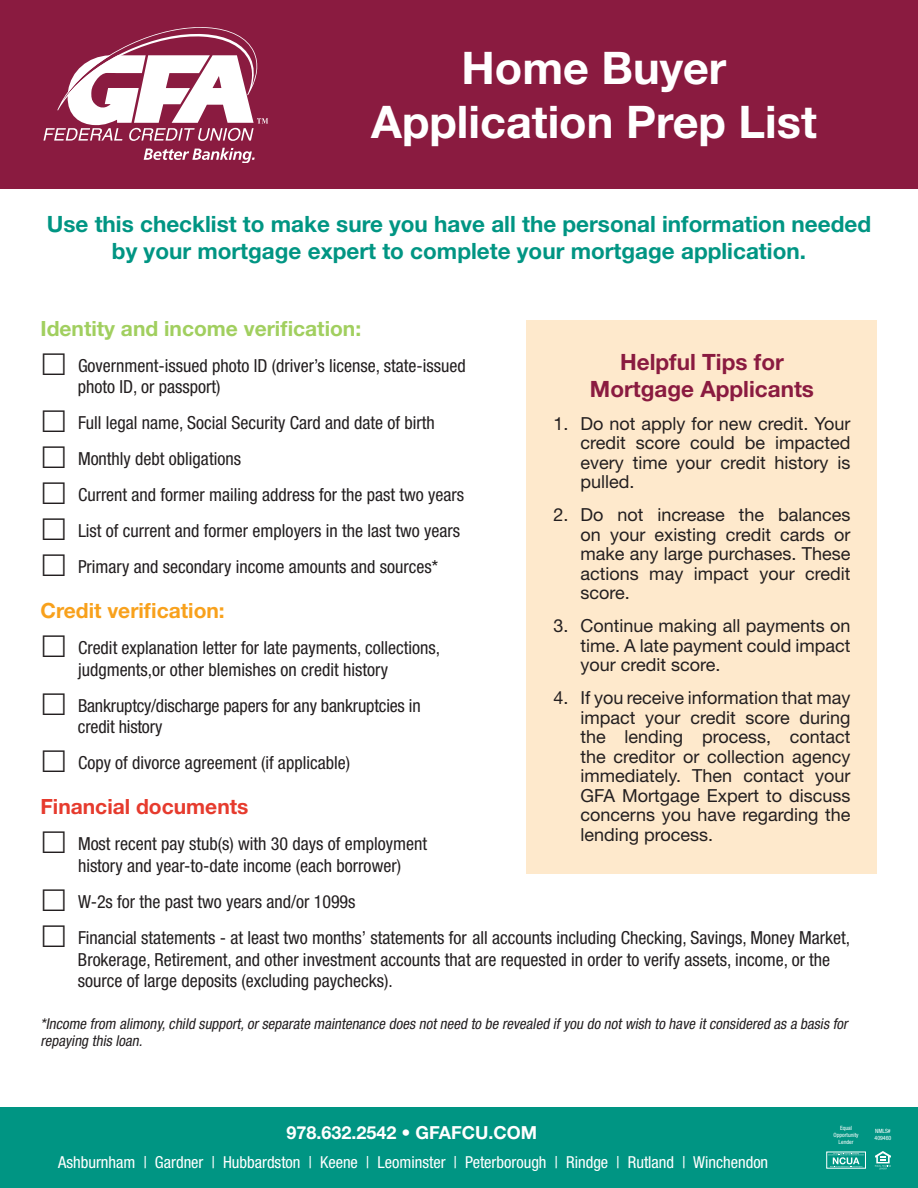
<style>
.page{position:relative;width:918px;height:1188px;background:#fff}
.page>*{position:absolute;margin:0;border:0;box-sizing:border-box;transform-origin:0 0}
.t1{font:700 45px/54px "Helvetica Neue LT Std";color:#fff;text-align:center}
.t2{font:700 22.5px/27px "Helvetica Neue LT Std";color:#009583;text-align:center}
.t3{font:700 22.5px/27px "Helvetica Neue LT Std";color:#8a1b40;text-align:center}
.t4{font:700 21px "Helvetica Neue LT Std";color:#a1cf5f}
.t5{font:700 21px "Helvetica Neue LT Std";color:#f8a11c}
.t6{font:700 21px "Helvetica Neue LT Std";color:#e63b2e}
.t7{font:condensed 18px/21.6px "Helvetica Neue LT Std";color:#231f20}
.t8{font:18px/19.5px "Helvetica Neue LT Std";color:#231f20;text-align:justify}
.t9{font:700 18px "Helvetica Neue LT Std";color:#fff}
.t10{font:condensed 16.5px "Helvetica Neue LT Std";color:#fff}
.t11{font:italic condensed 15px/16.5px "Helvetica Neue LT Std";color:#231f20}
.t12{font:condensed 5.85px/7.1px "Helvetica Neue LT Std";color:#fff;text-align:center}
</style>
<div class="page">
<div style="left:0;top:1107px;width:918px;height:81px;background:#009583"></div>
<svg style="left:875px;top:1151px;width:16px;height:18px"></svg>
<div style="left:826px;top:1152px;width:40px;height:16px;border:1px solid #fff"></div>
<svg style="left:828px;top:1153px;width:37px;height:15px"></svg>
<div style="left:526px;top:321px;width:352px;height:553px;background:#fee9cc"></div>
<div style="left:0;top:0;width:918px;height:189px;background:#8a1b40"></div>
<svg style="left:144px;top:148px;width:111px;height:15px"></svg>
<svg style="left:43px;top:27px;width:225px;height:114px"></svg>
<h1 class="t1" style="left:371px;top:40px;width:447px">Home Buyer<br>Application Prep List</h1>
<p class="t2" style="left:47px;top:210px;width:826px">Use this checklist to make sure you have all the personal information needed by your mortgage expert to complete your mortgage application.</p>
<p class="t4" style="left:40px;top:315px;width:322px">Identity and income verification:</p>
<p class="t7" style="left:78px;top:354px;width:389px">Government-issued photo ID (driver’s license, state-issued photo ID, or passport)</p>
<p class="t7" style="left:78px;top:405px;width:388px;line-height:36px">Full legal name, Social Security Card and date of birth Monthly debt obligations<br>Current and former mailing address for the past two years List of current and former employers in the last two years Primary and secondary income amounts and sources*</p>
<p class="t5" style="left:40px;top:598px;width:186px">Credit verification:</p>
<p class="t7" style="left:78px;top:637px;width:364px">Credit explanation letter for late payments, collections, judgments,or other blemishes on credit history</p>
<p class="t7" style="left:78px;top:695px;width:344px">Bankruptcy/discharge papers for any bankruptcies in credit history</p>
<p class="t7" style="left:78px;top:752px;width:274px">Copy of divorce agreement (if applicable)</p>
<p class="t6" style="left:40px;top:794px;width:209px">Financial documents</p>
<p class="t7" style="left:78px;top:833px;width:351px">Most recent pay stub(s) with 30 days of employment history and year-to-date income (each borrower)</p>
<p class="t7" style="left:78px;top:884px;width:774px;line-height:36px">W-2s for the past two years and/or 1099s<br>Financial statements - at least two months’ statements for all accounts including Checking, Savings, Money Market,</p>
<p class="t7" style="left:78px;top:948px;width:754px">Brokerage, Retirement, and other investment accounts that are requested in order to verify assets, income, or the source of large deposits (excluding paychecks).</p>
<p class="t11" style="left:40px;top:1016px;width:812px">*Income from alimony,child support,orseparate maintenance does notneed to be revealed ifyou do notwish to have itconsidered as a basis for repaying this loan.</p>
<p class="t3" style="left:590px;top:348px;width:226px">Helpful Tips for<br>Mortgage Applicants</p>
<p class="t8" style="left:580px;top:413px;width:272px;text-indent:-27px">1. Do not apply for new credit. Your credit score could be impacted every time your credit history is pulled.</p>
<p class="t8" style="left:580px;top:505px;width:272px;text-indent:-27px">2. Do not increase the balances on your existing credit cards or make any large purchases. These actions may impact your credit score.</p>
<p class="t8" style="left:580px;top:616px;width:272px;text-indent:-27px">3. Continue making all payments on time. A late payment could impact your credit score.</p>
<p class="t8" style="left:580px;top:688px;width:272px;text-indent:-27px">4. If you receive information that may impact your credit score during the lending process, contact the creditor or collection agency immediately. Then contact your GFA Mortgage Expert to discuss concerns you have regarding the lending process.</p>
<p class="t9" style="left:286px;top:1121px;width:252px">978.632.2542 • GFAFCU.COM</p>
<p class="t12" style="left:834px;top:1124px;width:26px">Equal<br>Opportunity<br>Lender</p>
<p class="t12" style="left:875px;top:1127px;width:18px;text-align:left">NMLS#<br>409460</p>
<p class="t10" style="left:58px;top:1153px;width:712px">Ashburnham | Gardner | Hubbardston | Keene | Leominster | Peterborough | Rindge | Rutland | Winchendon</p>
</div>
